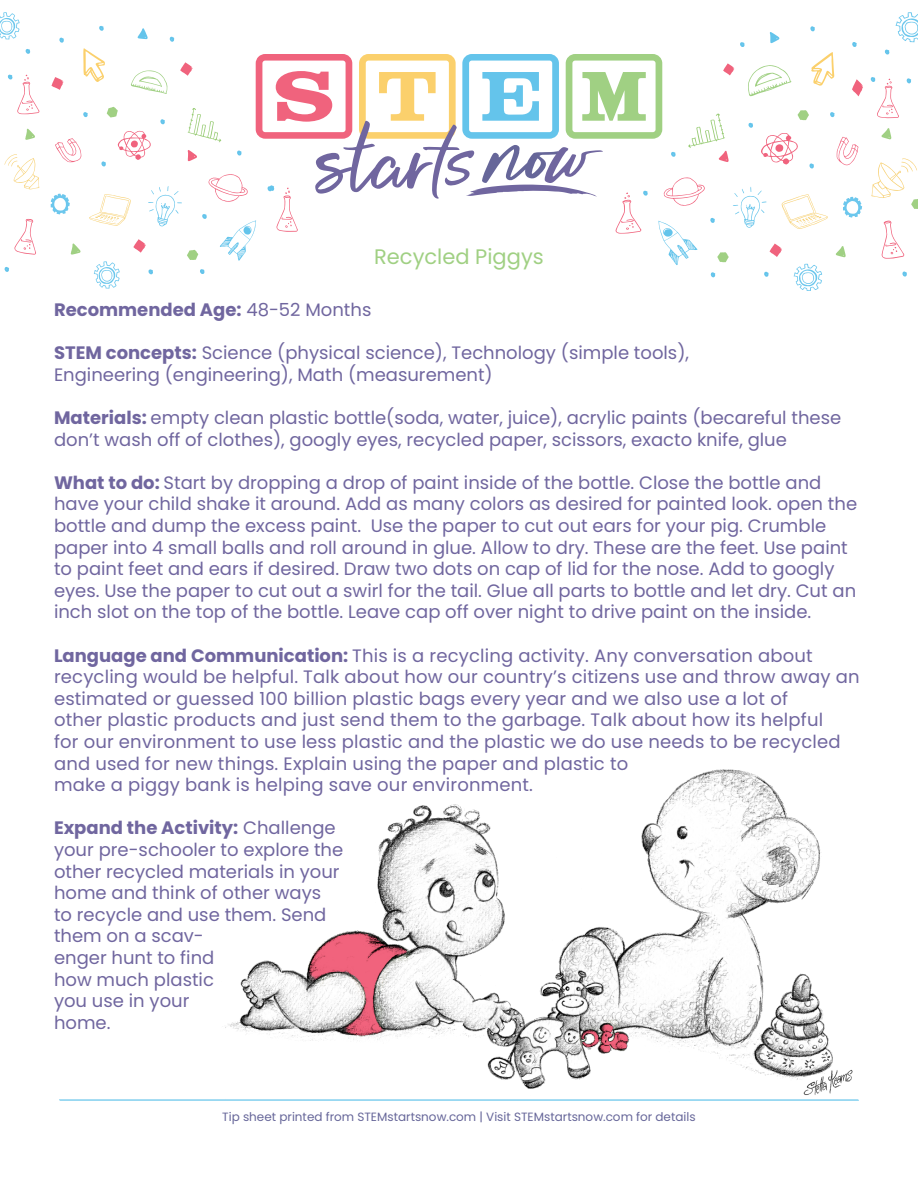
<style>
.page{position:relative;width:918px;height:1188px;background:#fff}
.page>*{position:absolute;margin:0;border:0;box-sizing:border-box;transform-origin:0 0}
.t1{font:21px "Poppins";color:#a0d083}
.t2{font:18px/21.6px "Poppins";color:#70669f}
.t3{font:700 18px "Poppins";color:#70669f}
.t4{font:12px "Poppins";color:#669}
.s1{font-weight:400}
.s2{font-weight:700}
</style>
<div class="page">
<svg style="left:59px;top:1099px;width:800px;height:2px;background:#9fdaf2"></svg>
<svg style="left:4px;top:154px;width:35px;height:35px"></svg>
<svg style="left:26px;top:49px;width:4px;height:5px"></svg>
<svg style="left:0;top:12px;width:20px;height:27px"></svg>
<svg style="left:14px;top:219px;width:22px;height:36px"></svg>
<svg style="left:5px;top:267px;width:4px;height:5px"></svg>
<svg style="left:25px;top:128px;width:10px;height:12px"></svg>
<svg style="left:8px;top:74px;width:32px;height:40px"></svg>
<svg style="left:885px;top:49px;width:4px;height:6px"></svg>
<svg style="left:902px;top:271px;width:5px;height:6px"></svg>
<svg style="left:896px;top:12px;width:22px;height:30px"></svg>
<svg style="left:871px;top:77px;width:28px;height:41px"></svg>
<svg style="left:881px;top:128px;width:11px;height:11px"></svg>
<svg style="left:907px;top:78px;width:4px;height:5px"></svg>
<svg style="left:882px;top:220px;width:22px;height:39px"></svg>
<svg style="left:51px;top:26px;width:812px;height:265px"></svg>
<svg style="left:871px;top:158px;width:47px;height:51px"></svg>
<img style="left:225px;top:769px;width:628px;height:326px">
<p class="t1" style="left:374px;top:244px;width:171px">Recycled Piggys</p>
<p class="t3" style="left:54px;top:299px;width:319px">Recommended Age: <span class="s1">48-52 Months</span></p>
<p class="t2" style="left:54px;top:342px;width:637px"><span class="s2">STEM concepts:</span> Science (physical science), Technology (simple tools),</p>
<p class="t2" style="left:54px;top:364px;width:440px">Engineering (engineering), Math (measurement)</p>
<p class="t2" style="left:54px;top:407px;width:789px"><span class="s2">Materials:</span> empty clean plastic bottle(soda, water, juice), acrylic paints (becareful these don’t wash off of clothes), googly eyes, recycled paper, scissors, exacto knife, glue</p>
<p class="t2" style="left:54px;top:472px;width:805px"><span class="s2">What to do:</span> Start by dropping a drop of paint inside of the bottle. Close the bottle and have your child shake it around. Add as many colors as desired for painted look. open the bottle and dump the excess paint. Use the paper to cut out ears for your pig. Crumble paper into 4 small balls and roll around in glue. Allow to dry. These are the feet. Use paint to paint feet and ears if desired. Draw two dots on cap of lid for the nose. Add to googly eyes. Use the paper to cut out a swirl for the tail. Glue all parts to bottle and let dry. Cut an inch slot on the top of the bottle. Leave cap off over night to drive paint on the inside.</p>
<p class="t2" style="left:54px;top:645px;width:760px"><span class="s2">Language and Communication:</span> This is a recycling activity. Any conversation about</p>
<p class="t2" style="left:54px;top:666px;width:807px">recycling would be helpful. Talk about how our country’s citizens use and throw away an estimated or guessed 100 billion plastic bags every year and we also use a lot of</p>
<p class="t2" style="left:54px;top:709px;width:788px">other plastic products and just send them to the garbage. Talk about how its helpful for our environment to use less plastic and the plastic we do use needs to be recycled and used for new things. Explain using the paper and plastic to<br>make a piggy bank is helping save our environment.</p>
<p class="t2" style="left:54px;top:817px;width:291px"><span class="s2">Expand the Activity:</span> Challenge your pre-schooler to explore the other recycled materials in your home and think of other ways to recycle and use them. Send them on a scav-<br>enger hunt to find<br>how much plastic<br>you use in your<br>home.</p>
<p class="t4" style="left:222px;top:1110px;width:475px">Tip sheet printed from STEMstartsnow.com | Visit STEMstartsnow.com for details</p>
</div>
